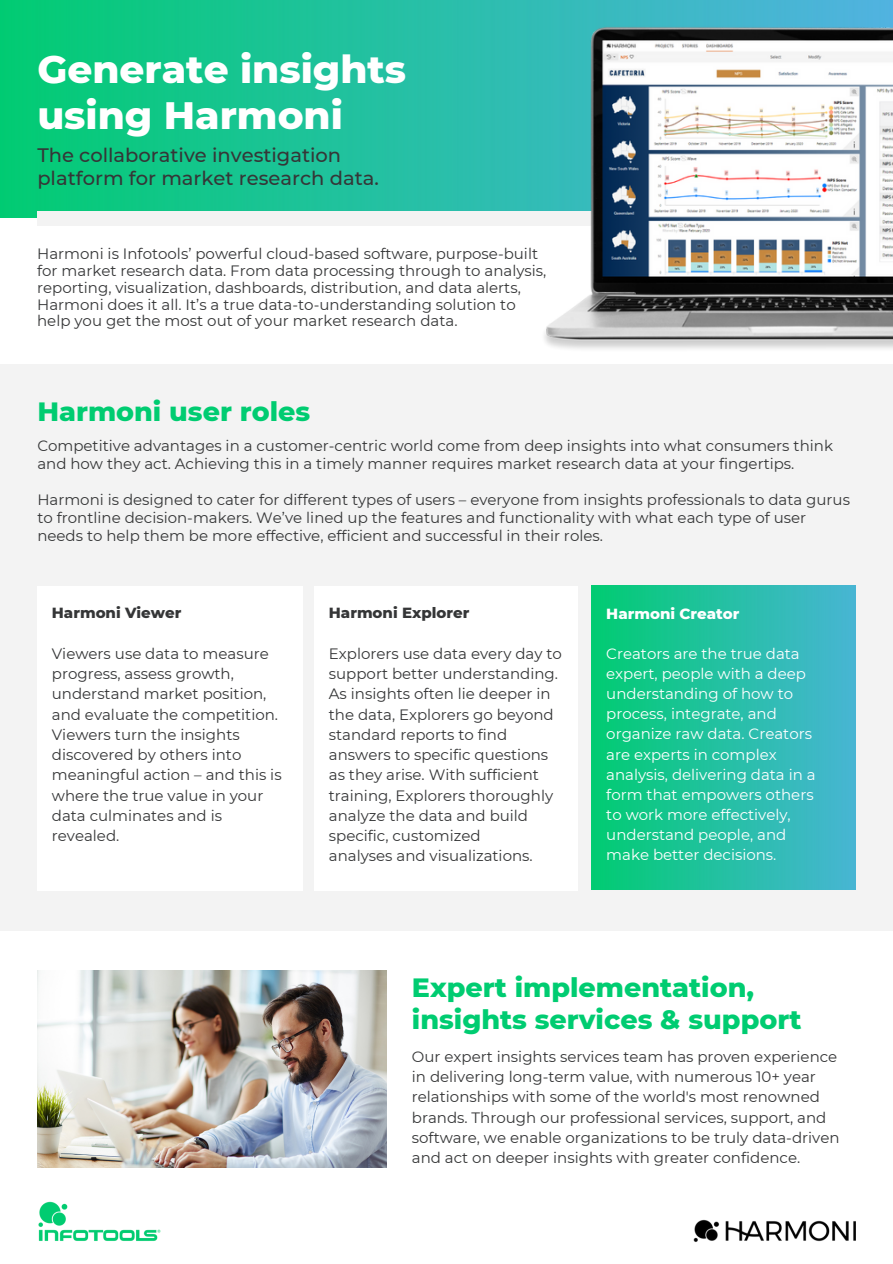
<style>
.page{position:relative;width:893px;height:1264px;background:#fff}
.page>*{position:absolute;margin:0;border:0;box-sizing:border-box;transform-origin:0 0}
.t1{font:800 39px/46px "Montserrat";color:#fff}
.t2{font:800 27px/31.5px "Montserrat";color:#00cc71}
.t3{font:500 19.5px/22.5px "Montserrat";color:#353637}
.t4{font:15px/20.2px "Montserrat";color:#353637}
.t5{font:15px/20.1px "Montserrat";color:#fff}
.t6{font:800 15px "Montserrat";color:#353637}
.t7{font:800 15px "Montserrat";color:#fff}
</style>
<div class="page">
<div style="left:0;top:0;width:892px;height:1262px;background:#f3f3f3"></div>
<div style="left:0;top:0;width:892px;height:364px;background:#fff"></div>
<img style="left:0;top:0;width:528px;height:218px">
<div style="left:37px;top:211px;width:855px;height:15px;background:#f3f3f3"></div>
<div style="left:314px;top:586px;width:263px;height:304px;background:#fff"></div>
<div style="left:37px;top:586px;width:265px;height:304px;background:#fff"></div>
<img style="left:528px;top:0;width:364px;height:349px">
<img style="left:591px;top:586px;width:264px;height:303px">
<div style="left:0;top:931px;width:892px;height:331px;background:#fff"></div>
<img style="left:38px;top:1201px;width:123px;height:40px">
<img style="left:693px;top:1219px;width:162px;height:23px">
<img style="left:37px;top:970px;width:349px;height:197px">
<h1 class="t1" style="left:37px;top:46px;width:370px">Generate insights using Harmoni</h1>
<h3 class="t3" style="left:37px;top:144px;width:343px">The collaborative investigation platform for market research data.</h3>
<p class="t4" style="left:37px;top:245px;width:510px;line-height:16.8px">Harmoni is Infotools’ powerful cloud-based software, purpose-built for market research data. From data processing through to analysis, reporting, visualization, dashboards, distribution, and data alerts, Harmoni does it all. It’s a true data-to-understanding solution to help you get the most out of your market research data.</p>
<h2 class="t2" style="left:37px;top:395px;width:274px">Harmoni user roles</h2>
<p class="t4" style="left:37px;top:436px;width:797px;line-height:18px">Competitive advantages in a customer-centric world come from deep insights into what consumers think and how they act. Achieving this in a timely manner requires market research data at your fingertips.</p>
<p class="t4" style="left:37px;top:490px;width:814px;line-height:18px">Harmoni is designed to cater for different types of users – everyone from insights professionals to data gurus to frontline decision-makers. We’ve lined up the features and functionality with what each type of user needs to help them be more effective, efficient and successful in their roles.</p>
<p class="t6" style="left:52px;top:604px;width:131px">Harmoni Viewer</p>
<p class="t4" style="left:52px;top:643px;width:231px">Viewers use data to measure progress, assess growth, understand market position, and evaluate the competition.<br>Viewers turn the insights discovered by others into meaningful action – and this is where the true value in your data culminates and is revealed.</p>
<p class="t6" style="left:329px;top:604px;width:142px">Harmoni Explorer</p>
<p class="t4" style="left:329px;top:643px;width:234px">Explorers use data every day to support better understanding.<br>As insights often lie deeper in the data, Explorers go beyond standard reports to find answers to specific questions as they arise. With sufficient training, Explorers thoroughly analyze the data and build specific, customized<br>analyses and visualizations.</p>
<p class="t7" style="left:606px;top:604px;width:135px">Harmoni Creator</p>
<p class="t5" style="left:606px;top:643px;width:211px">Creators are the true data expert, people with a deep understanding of how to process, integrate, and organize raw data. Creators are experts in complex analysis, delivering data in a form that empowers others to work more effectively, understand people, and make better decisions.</p>
<h2 class="t2" style="left:412px;top:971px;width:391px">Expert implementation, insights services &amp; support</h2>
<p class="t4" style="left:412px;top:1046px;width:429px">Our expert insights services team has proven experience in delivering long-term value, with numerous 10+ year relationships with some of the world's most renowned brands. Through our professional services, support, and software, we enable organizations to be truly data-driven and act on deeper insights with greater confidence.</p>
</div>
